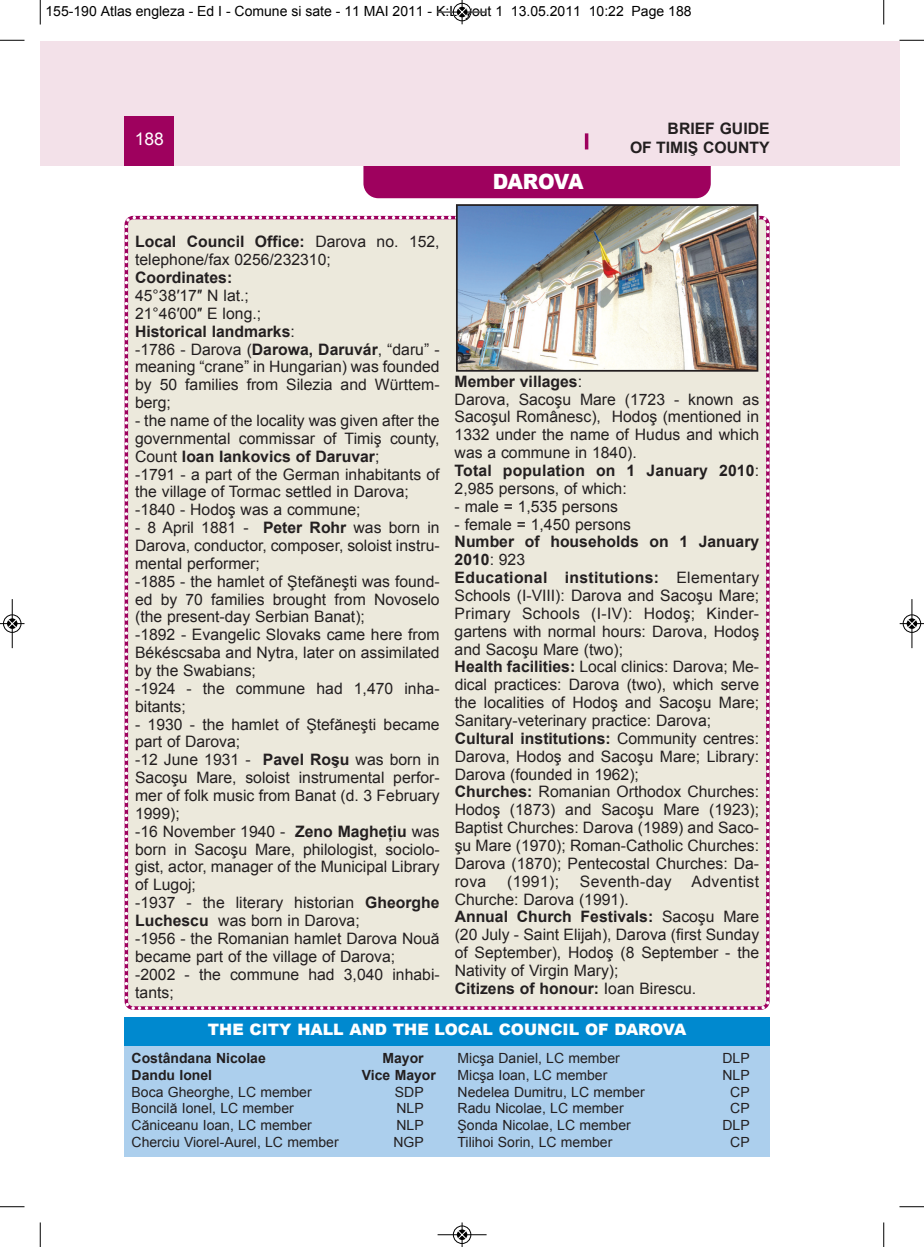
<style>
.page{position:relative;width:924px;height:1247px;background:#fff}
.page>*{position:absolute;margin:0;border:0;box-sizing:border-box;transform-origin:0 0}
.t1{font:900 21px "Arial";letter-spacing:-.045em;color:#fff;scale:.95 1}
.t2{font:17.5px "Arial";color:#fff}
.t3{font:15.75px/17.8px "Arial";color:#231f20}
.t4{font:900 15.75px "Arial";color:#fff}
.t5{font:700 15.75px/18.9px "Arial";color:#231f20;text-align:right}
.t6{font:15.75px "Arial";letter-spacing:.02em;color:#231f20}
.t7{font:14px "Arial";color:#231f20}
.t8{font:14px "Arial";color:#000}
.t9{font:700 14px "Arial";color:#231f20}
.s1{font-weight:700}
</style>
<div class="page">
<div style="left:363px;top:135px;width:348px;height:63px;background:#9e015e;border-radius:15px"></div>
<div style="left:40px;top:41px;width:844px;height:124px;background:#f3e1e9"></div>
<div style="left:125px;top:116px;width:49px;height:49px;background:#9e015e"></div>
<hr style="left:585px;top:133px;width:3px;height:16px;background:#9e015e">
<div style="left:884px;top:41px;width:15px;height:124px;background:#f3e1e9"></div>
<div style="left:125px;top:1045px;width:644px;height:111px;background:#accfed"></div>
<div style="left:125px;top:1017px;width:644px;height:28px;background:#0089cf"></div>
<div style="left:124px;top:213px;width:646px;height:797px;background:#ece9dc"></div>
<svg style="left:131px;top:1006px;width:4px;height:3px"></svg>
<img style="left:459px;top:207px;width:296px;height:161px">
<div style="left:456px;top:204px;width:302px;height:167px;border:2px solid #231f20"></div>
<svg style="left:40px;top:0;width:1px;height:24px"></svg>
<svg style="left:0;top:40px;width:24px;height:1px"></svg>
<svg style="left:883px;top:0;width:1px;height:24px"></svg>
<svg style="left:899px;top:40px;width:25px;height:1px"></svg>
<svg style="left:40px;top:1222px;width:1px;height:24px"></svg>
<svg style="left:0;top:1206px;width:24px;height:1px"></svg>
<svg style="left:883px;top:1222px;width:1px;height:24px"></svg>
<svg style="left:899px;top:1206px;width:25px;height:1px"></svg>
<hr style="left:438px;top:12px;width:48px;height:1px;background:#000">
<div style="left:453px;top:3px;width:18px;height:18px;border:1px solid #000;border-radius:50%"></div>
<svg style="left:458px;top:0;width:8px;height:24px"></svg>
<hr style="left:438px;top:1234px;width:48px;height:1px;background:#000">
<div style="left:453px;top:1225px;width:18px;height:18px;border:1px solid #000;border-radius:50%"></div>
<svg style="left:458px;top:1222px;width:8px;height:24px"></svg>
<div style="left:3px;top:614px;width:19px;height:19px;border:1px solid #fff;border-radius:50%"></div>
<hr style="left:12px;top:599px;width:1px;height:49px;background:#000">
<div style="left:3px;top:614px;width:18px;height:18px;border:1px solid #000;border-radius:50%"></div>
<svg style="left:0;top:619px;width:24px;height:9px"></svg>
<div style="left:902px;top:614px;width:19px;height:19px;border:1px solid #fff;border-radius:50%"></div>
<hr style="left:911px;top:599px;width:1px;height:49px;background:#000">
<div style="left:903px;top:614px;width:18px;height:18px;border:1px solid #000;border-radius:50%"></div>
<svg style="left:900px;top:619px;width:24px;height:9px"></svg>
<p class="t8" style="left:46px;top:3px;width:647px">155-190 Atlas engleza - Ed I - Comune si sate - 11 MAI 2011 - K:Layout 1 13.05.2011 10:22 Page 188</p>
<p class="t2" style="left:135px;top:129px;width:31px">188</p>
<p class="t5" style="left:630px;top:119px;width:141px">BRIEF GUIDE<br>OF TIMIŞ COUNTY</p>
<h1 class="t1" style="left:493px;top:166px;width:97px">DAROVA</h1>
<p class="t3" style="left:135px;top:233px;width:306px"><span class="s1">Local Council Office:</span> Darova no. 152, telephone/fax 0256/232310;</p>
<p class="t5" style="left:135px;top:268px;width:99px">Coordinates:</p>
<p class="t3" style="left:135px;top:286px;width:306px">45°38′17″ N lat.;<br>21°46′00″ E long.;<br><span class="s1">Historical landmarks</span>:<br>-1786 - Darova (<span class="s1">Darowa, Daruvár</span>, “daru” - meaning “crane” in Hungarian) was founded by 50 families from Silezia and Württem&shy;berg;</p>
<p class="t3" style="left:135px;top:411px;width:306px">- the name of the locality was given after the governmental commissar of Timiş county, Count <span class="s1">Ioan Iankovics of Daruvar</span>;<br>-1791 - a part of the German inhabitants of the village of Tormac settled in Darova; -1840 - Hodoş was a commune;</p>
<p class="t3" style="left:135px;top:518px;width:306px">- 8 April 1881 - <span class="s1">Peter Rohr</span> was born in<br>Darova, conductor, composer, soloist instru&shy;mental performer;<br>-1885 - the hamlet of Ştefăneşti was found&shy;ed by 70 families brought from Novoselo (the present-day Serbian Banat);<br>-1892 - Evangelic Slovaks came here from<br>Békéscsaba and Nytra, later on assimilated by the Swabians;<br>-1924 - the commune had 1,470 inha&shy;bitants;</p>
<p class="t3" style="left:135px;top:715px;width:306px">- 1930 - the hamlet of Ştefăneşti became part of Darova;<br>-12 June 1931 - <span class="s1">Pavel Roşu</span> was born in<br>Sacoşu Mare, soloist instrumental perfor&shy;mer of folk music from Banat (d. 3 February<br>1999);<br>-16 November 1940 - <span class="s1">Zeno Magheţiu</span> was born in Sacoşu Mare, philologist, sociolo&shy;gist, actor, manager of the Municipal Library of Lugoj;<br>-1937 - the literary historian <span class="s1">Gheorghe<br>Luchescu</span> was born in Darova;<br>-1956 - the Romanian hamlet Darova Nouă became part of the village of Darova;<br>-2002 - the commune had 3,040 inhabi&shy;tants;</p>
<p class="t3" style="left:455px;top:372px;width:306px"><span class="s1">Member villages</span>:<br>Darova, Sacoşu Mare (1723 - known as<br>Sacoşul Românesc), Hodoş (mentioned in<br>1332 under the name of Hudus and which was a commune in 1840).<br><span class="s1">Total population on 1 January 2010</span>:<br>2,985 persons, of which:</p>
<p class="t3" style="left:455px;top:497px;width:165px">- male = 1,535 persons</p>
<p class="t3" style="left:455px;top:515px;width:178px">- female = 1,450 persons</p>
<p class="t3" style="left:455px;top:533px;width:306px"><span class="s1">Number of households on 1 January 2010</span>: 923<br><span class="s1">Educational institutions:</span> Elementary Schools (I-VIII): Darova and Sacoşu Mare; Primary Schools (I-IV): Hodoş; Kinder&shy;gartens with normal hours: Darova, Hodoş and Sacoşu Mare (two);<br><span class="s1">Health facilities:</span> Local clinics: Darova; Me&shy;dical practices: Darova (two), which serve the localities of Hodoş and Sacoşu Mare; Sanitary-veterinary practice: Darova; <span class="s1">Cultural institutions:</span> Community centres:<br>Darova, Hodoş and Sacoşu Mare; Library:<br>Darova (founded in 1962);<br><span class="s1">Churches:</span> Romanian Orthodox Churches:<br>Hodoş (1873) and Sacoşu Mare (1923); Baptist Churches: Darova (1989) and Saco&shy;şu Mare (1970); Roman-Catholic Churches:<br>Darova (1870); Pentecostal Churches: Da&shy;rova</p>
<p class="t3" style="left:507px;top:872px;width:54px">(1991);</p>
<p class="t6" style="left:580px;top:872px;width:93px">Seventh-day</p>
<p class="t6" style="left:691px;top:872px;width:69px">Adventist</p>
<p class="t3" style="left:455px;top:890px;width:306px">Churche: Darova (1991).<br><span class="s1">Annual Church Festivals:</span> Sacoşu Mare (20 July - Saint Elijah), Darova (first Sunday of September), Hodoş (8 September - the Nativity of Virgin Mary);<br><span class="s1">Citizens of honour:</span> Ioan Birescu.</p>
<p class="t4" style="left:208px;top:1017px;width:480px">THE CITY HALL AND THE LOCAL COUNCIL OF DAROVA</p>
<p class="t9" style="left:132px;top:1050px;width:136px">Costândana Nicolae</p>
<p class="t9" style="left:382px;top:1050px;width:43px">Mayor</p>
<p class="t9" style="left:132px;top:1066px;width:82px">Dandu Ionel</p>
<p class="t9" style="left:362px;top:1066px;width:76px">Vice Mayor</p>
<p class="t7" style="left:132px;top:1083px;width:182px">Boca Gheorghe, LC member</p>
<p class="t7" style="left:395px;top:1083px;width:30px">SDP</p>
<p class="t7" style="left:132px;top:1100px;width:164px">Boncilă Ionel, LC member</p>
<p class="t7" style="left:396px;top:1100px;width:29px">NLP</p>
<p class="t7" style="left:132px;top:1117px;width:182px">Căniceanu Ioan, LC member</p>
<p class="t7" style="left:396px;top:1117px;width:29px">NLP</p>
<p class="t7" style="left:132px;top:1134px;width:209px">Cherciu Viorel-Aurel, LC member</p>
<p class="t7" style="left:393px;top:1134px;width:32px">NGP</p>
<p class="t7" style="left:458px;top:1050px;width:164px">Micşa Daniel, LC member</p>
<p class="t7" style="left:722px;top:1050px;width:29px">DLP</p>
<p class="t7" style="left:458px;top:1066px;width:151px">Micşa Ioan, LC member</p>
<p class="t7" style="left:722px;top:1066px;width:29px">NLP</p>
<p class="t7" style="left:458px;top:1083px;width:189px">Nedelea Dumitru, LC member</p>
<p class="t7" style="left:730px;top:1083px;width:21px">CP</p>
<p class="t7" style="left:458px;top:1100px;width:168px">Radu Nicolae, LC member</p>
<p class="t7" style="left:730px;top:1100px;width:21px">CP</p>
<p class="t7" style="left:458px;top:1117px;width:175px">Şonda Nicolae, LC member</p>
<p class="t7" style="left:722px;top:1117px;width:29px">DLP</p>
<p class="t7" style="left:458px;top:1134px;width:156px">Tilihoi Sorin, LC member</p>
<p class="t7" style="left:730px;top:1134px;width:21px">CP</p>
</div>
